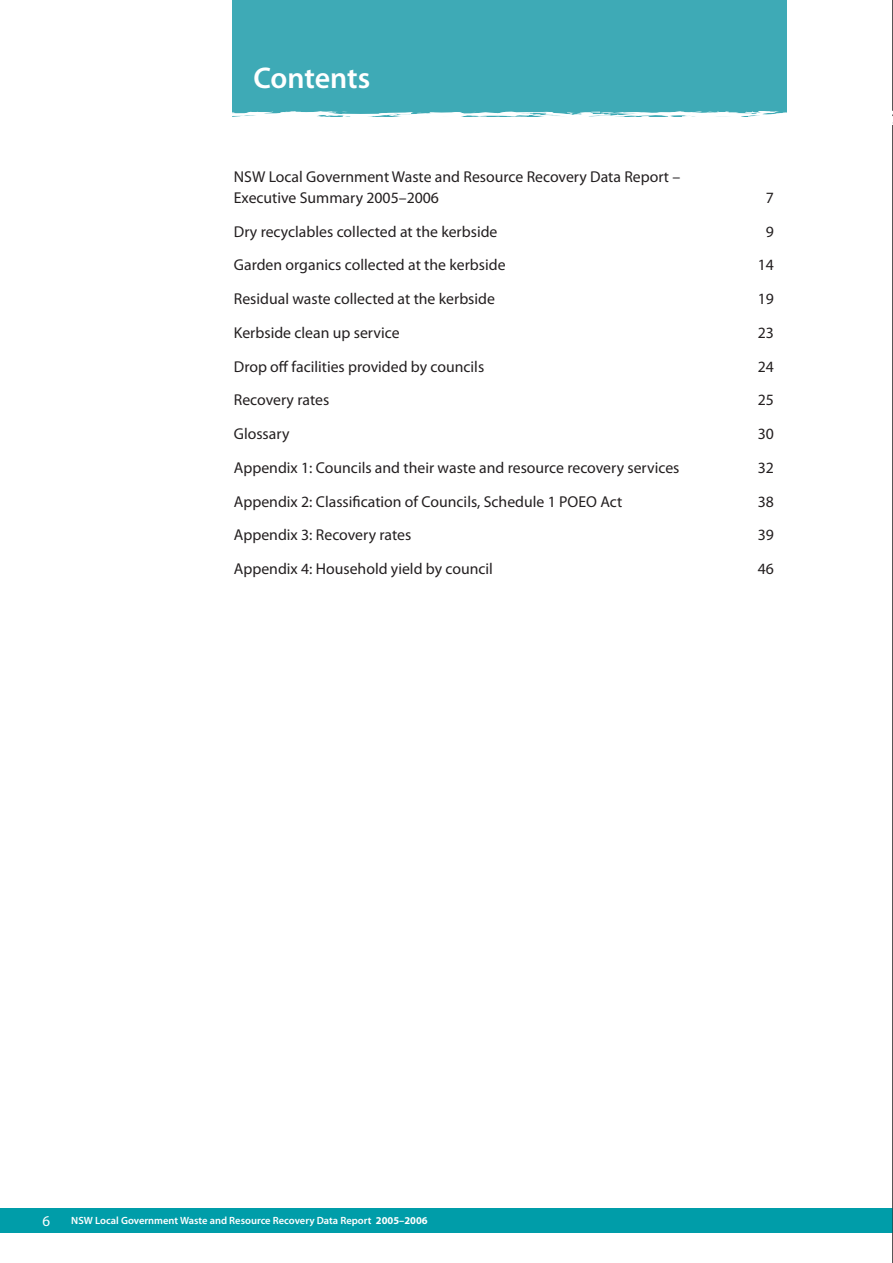
<style>
.page{position:relative;width:893px;height:1263px;background:#fff}
.page>*{position:absolute;margin:0;border:0;box-sizing:border-box;transform-origin:0 0}
.t1{font:600 30px "Myriad Pro";letter-spacing:-.005em;color:#fff}
.t2{font:15.75px/21px "Myriad Pro";color:#231f20}
.t3{font:15px "Myriad Pro";color:#fff}
.t4{font:600 10.5px "Myriad Pro";color:#fff}
.s1{font-weight:700}
</style>
<div class="page">
<div style="left:0;top:1208px;width:893px;height:24px;background:#009da9"></div>
<div style="left:232px;top:0;width:555px;height:117px;background:#3eaab6"></div>
<hr style="left:892px;top:0;width:1px;height:1263px;background:#231f20">
<svg style="left:892px;top:1208px;width:1px;height:25px"></svg>
<svg style="left:232px;top:108px;width:661px;height:19px"></svg>
<h1 class="t1" style="left:253px;top:59px;width:118px">Contents</h1>
<p class="t2" style="left:234px;top:166px;width:448px">NSW Local Government Waste and Resource Recovery Data Report –<br>Executive Summary 2005–2006</p>
<p class="t2" style="left:766px;top:187px;width:10px">7</p>
<p class="t2" style="left:234px;top:221px;width:265px">Dry recyclables collected at the kerbside</p>
<p class="t2" style="left:766px;top:221px;width:10px">9</p>
<p class="t2" style="left:234px;top:254px;width:273px">Garden organics collected at the kerbside</p>
<p class="t2" style="left:758px;top:254px;width:18px">14</p>
<p class="t2" style="left:234px;top:288px;width:263px">Residual waste collected at the kerbside</p>
<p class="t2" style="left:758px;top:288px;width:18px">19</p>
<p class="t2" style="left:234px;top:322px;width:167px">Kerbside clean up service</p>
<p class="t2" style="left:758px;top:322px;width:18px">23</p>
<p class="t2" style="left:234px;top:356px;width:252px">Drop off facilities provided by councils</p>
<p class="t2" style="left:758px;top:356px;width:18px">24</p>
<p class="t2" style="left:234px;top:389px;width:97px">Recovery rates</p>
<p class="t2" style="left:758px;top:389px;width:18px">25</p>
<p class="t2" style="left:234px;top:423px;width:57px">Glossary</p>
<p class="t2" style="left:758px;top:423px;width:18px">30</p>
<p class="t2" style="left:234px;top:457px;width:447px">Appendix 1: Councils and their waste and resource recovery services</p>
<p class="t2" style="left:758px;top:457px;width:18px">32</p>
<p class="t2" style="left:234px;top:491px;width:390px">Appendix 2: Classification of Councils, Schedule 1 POEO Act</p>
<p class="t2" style="left:758px;top:491px;width:18px">38</p>
<p class="t2" style="left:234px;top:524px;width:179px">Appendix 3: Recovery rates</p>
<p class="t2" style="left:758px;top:524px;width:18px">39</p>
<p class="t2" style="left:234px;top:558px;width:261px">Appendix 4: Household yield by council</p>
<p class="t2" style="left:758px;top:558px;width:18px">46</p>
<p class="t3" style="left:43px;top:1212px;width:9px">6</p>
<p class="t4" style="left:71px;top:1214px;width:358px">NSW Local Government Waste and Resource Recovery Data Report <span class="s1">2005–2006</span></p>
</div>
